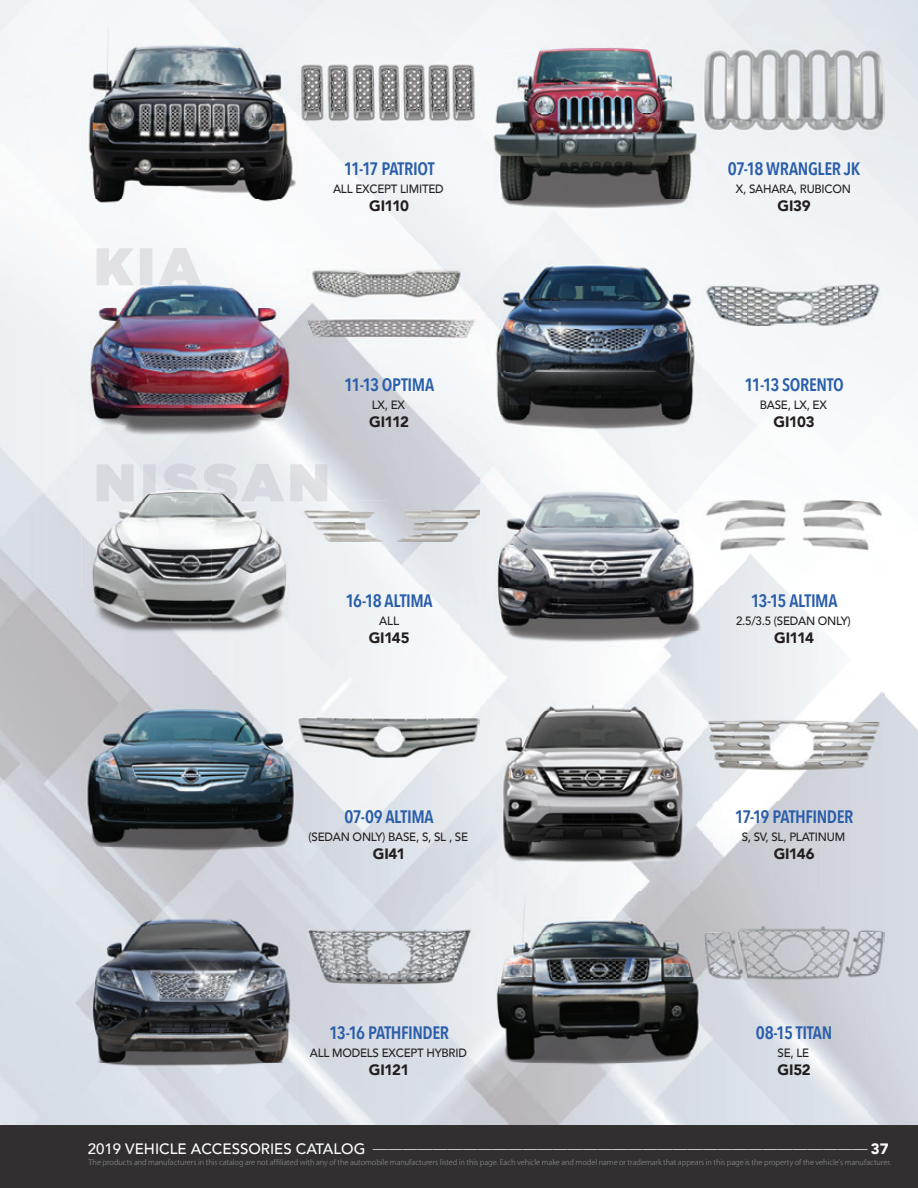
<style>
.page{position:relative;width:918px;height:1188px;background:#fff}
.page>*{position:absolute;margin:0;border:0;box-sizing:border-box;transform-origin:0 0}
.t1{font:600 18px "Avenir Next Condensed";letter-spacing:-.025em;color:#2a5daa}
.t2{font:500 15px "Avenir";color:#fff}
.t3{font:900 15px "Avenir";letter-spacing:-.035em;color:#231f20}
.t4{font:500 12px "Avenir";letter-spacing:-.02em;color:#231f20;scale:.96 1}
.t5{font:300 7.5px "Ryo Gothic Plus N";letter-spacing:-.005em;color:#939598}
.s1{font-weight:900}
</style>
<div class="page">
<img style="left:459px;top:53px;width:51px;height:1072px">
<img style="left:664px;top:152px;width:50px;height:973px">
<img style="left:306px;top:368px;width:153px;height:91px">
<img style="left:306px;top:800px;width:153px;height:93px">
<img style="left:714px;top:800px;width:154px;height:91px">
<div style="left:0;top:1125px;width:918px;height:63px;background:#312f30"></div>
<img style="left:97px;top:248px;width:94px;height:10px">
<img style="left:82px;top:27px;width:216px;height:216px">
<img style="left:298px;top:29px;width:181px;height:121px">
<img style="left:487px;top:27px;width:397px;height:43px">
<img style="left:487px;top:70px;width:216px;height:173px">
<img style="left:703px;top:69px;width:181px;height:83px">
<img style="left:82px;top:258px;width:216px;height:849px">
<img style="left:97px;top:258px;width:105px;height:27px">
<img style="left:298px;top:243px;width:181px;height:125px">
<img style="left:487px;top:243px;width:397px;height:43px">
<img style="left:487px;top:286px;width:216px;height:173px">
<img style="left:487px;top:243px;width:216px;height:1px">
<img style="left:703px;top:285px;width:181px;height:83px">
<img style="left:97px;top:464px;width:201px;height:38px">
<img style="left:298px;top:459px;width:181px;height:125px">
<img style="left:298px;top:464px;width:29px;height:38px">
<img style="left:487px;top:459px;width:397px;height:43px">
<img style="left:487px;top:502px;width:216px;height:389px">
<img style="left:487px;top:459px;width:216px;height:1px">
<img style="left:703px;top:501px;width:181px;height:83px">
<img style="left:298px;top:675px;width:181px;height:125px">
<img style="left:487px;top:675px;width:216px;height:1px">
<img style="left:703px;top:683px;width:181px;height:117px">
<img style="left:298px;top:893px;width:181px;height:121px">
<img style="left:487px;top:891px;width:397px;height:43px">
<img style="left:487px;top:934px;width:216px;height:173px">
<img style="left:703px;top:933px;width:181px;height:83px">
<h1 class="t1" style="left:344px;top:154px;width:92px">11-17 PATRIOT</h1>
<h3 class="t4" style="left:333px;top:179px;width:117px">ALL EXCEPT LIMITED</h3>
<h2 class="t3" style="left:369px;top:193px;width:41px">GI110</h2>
<h1 class="t1" style="left:344px;top:370px;width:92px">11-13 OPTIMA</h1>
<h3 class="t4" style="left:372px;top:395px;width:36px">LX, EX</h3>
<h2 class="t3" style="left:369px;top:409px;width:41px">GI112</h2>
<h1 class="t1" style="left:345px;top:586px;width:89px">16-18 ALTIMA</h1>
<h3 class="t4" style="left:379px;top:611px;width:22px">ALL</h3>
<h2 class="t3" style="left:369px;top:625px;width:42px">GI145</h2>
<h1 class="t1" style="left:345px;top:802px;width:90px">07-09 ALTIMA</h1>
<h3 class="t4" style="left:309px;top:827px;width:168px">(SEDAN ONLY) BASE, S, SL , SE</h3>
<h2 class="t3" style="left:373px;top:841px;width:34px">GI41</h2>
<h1 class="t1" style="left:329px;top:1018px;width:121px">13-16 PATHFINDER</h1>
<h3 class="t4" style="left:310px;top:1043px;width:165px">ALL MODELS EXCEPT HYBRID</h3>
<h2 class="t3" style="left:369px;top:1057px;width:42px">GI121</h2>
<h1 class="t1" style="left:728px;top:154px;width:134px">07-18 WRANGLER JK</h1>
<h3 class="t4" style="left:736px;top:179px;width:121px">X, SAHARA, RUBICON</h3>
<h2 class="t3" style="left:778px;top:193px;width:35px">GI39</h2>
<h1 class="t1" style="left:744px;top:370px;width:101px">11-13 SORENTO</h1>
<h3 class="t4" style="left:760px;top:395px;width:71px">BASE, LX, EX</h3>
<h2 class="t3" style="left:774px;top:409px;width:42px">GI103</h2>
<h1 class="t1" style="left:751px;top:586px;width:88px">13-15 ALTIMA</h1>
<h3 class="t4" style="left:736px;top:611px;width:121px">2.5/3.5 (SEDAN ONLY)</h3>
<h2 class="t3" style="left:774px;top:625px;width:41px">GI114</h2>
<h1 class="t1" style="left:735px;top:802px;width:120px">17-19 PATHFINDER</h1>
<h3 class="t4" style="left:742px;top:827px;width:109px">S, SV, SL, PLATINUM</h3>
<h2 class="t3" style="left:774px;top:841px;width:42px">GI146</h2>
<h1 class="t1" style="left:756px;top:1018px;width:78px">08-15 TITAN</h1>
<h3 class="t4" style="left:778px;top:1043px;width:35px">SE, LE</h3>
<h2 class="t3" style="left:778px;top:1057px;width:35px">GI52</h2>
<h2 class="t2" style="left:88px;top:1130px;width:802px">2019 VEHICLE ACCESSORIES CATALOG __________________________________________________________________ <span class="s1">37</span></h2>
<p class="t5" style="left:89px;top:1158px;width:804px">The products and manufacturers in this catalog are not affiliated with any of the automobile manufacturers listed in this page. Each vehicle make and model name or trademark that appears in this page is the property of the vehicleʼs manufacturer.</p>
</div>
